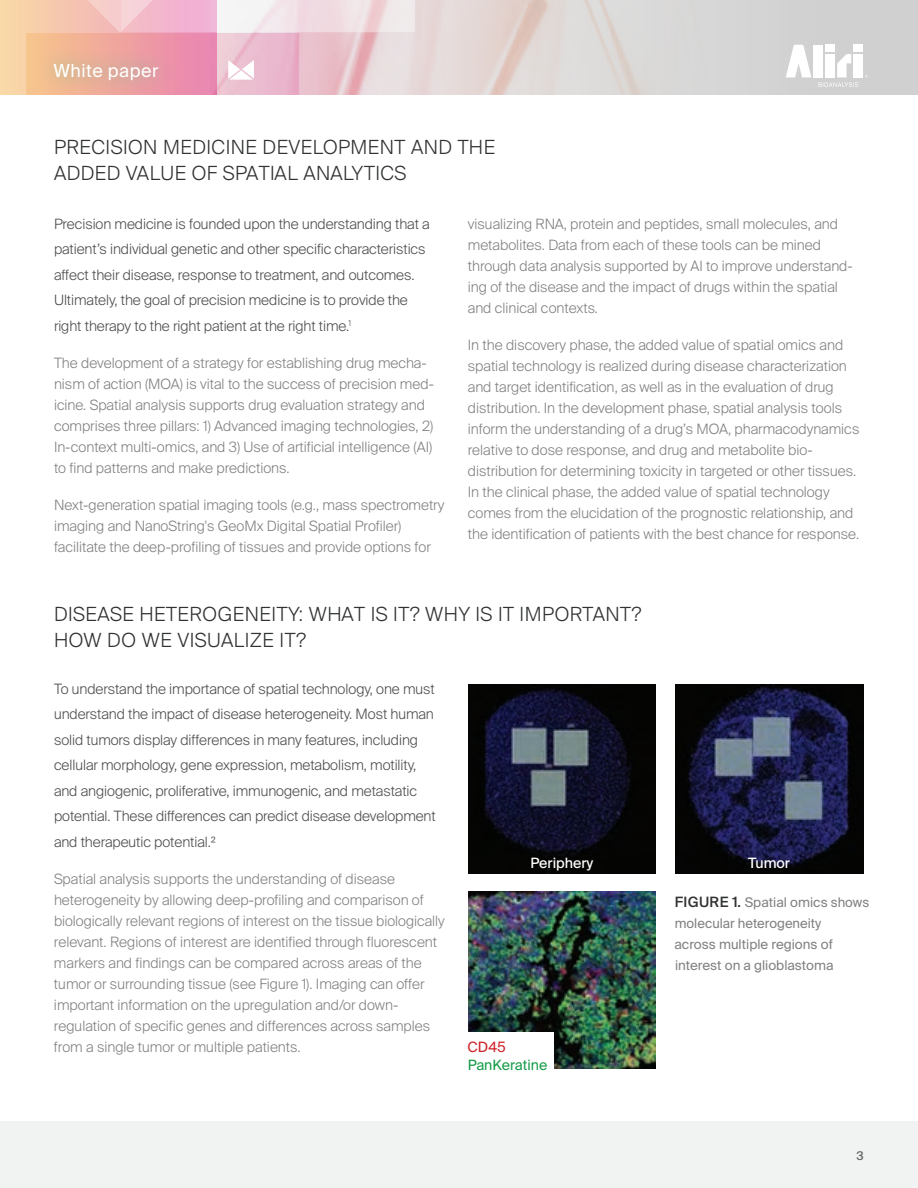
<style>
.page{position:relative;width:918px;height:1188px;background:#fff}
.page>*{position:absolute;margin:0;border:0;box-sizing:border-box;transform-origin:0 0}
.t1{font:22.5px "Suisse Intl";letter-spacing:.025em;color:#fff}
.t2{font:300 19.5px/25.5px "Suisse Intl";letter-spacing:.025em;color:#313232}
.t3{font:18px "Suisse Intl";letter-spacing:.025em;color:#fff}
.t4{font:300 14.25px/21px "Suisse Intl";color:#7f807f}
.t5{font:300 14.25px/25.5px "Suisse Intl";letter-spacing:-.005em;color:#4b4c4c}
.t6{font:14.25px "Suisse Intl";color:#fff}
.t7{font:14.25px "Suisse Intl";color:#169c48}
.t8{font:14.25px "Suisse Intl";color:#ce2026}
.t9{font:13.35px/21px "Suisse Intl";color:#7f807f}
.t10{font:500 12px "Suisse Intl";color:#666}
.s1{font-weight:500;font-size:14.25px;color:#313232}
</style>
<div class="page">
<div style="left:0;top:1121px;width:918px;height:67px;background:#f1f3f3"></div>
<img style="left:230px;top:0;width:688px;height:95px">
<div style="left:0;top:0;width:216px;height:95px;background:#f9d5a8"></div>
<svg style="left:26px;top:33px;width:272px;height:62px;background:#ecabb7"></svg>
<svg style="left:230px;top:0;width:185px;height:32px;fill:#f1e5e9"></svg>
<svg style="left:48px;top:0;width:182px;height:33px"></svg>
<div style="left:854px;top:54px;width:9px;height:23px;background:#fff"></div>
<svg style="left:786px;top:45px;width:25px;height:32px"></svg>
<div style="left:814px;top:45px;width:9px;height:32px;background:#fff"></div>
<svg style="left:818px;top:54px;width:40px;height:33px"></svg>
<div style="left:825px;top:45px;width:10px;height:7px;background:#fff"></div>
<div style="left:854px;top:45px;width:9px;height:7px;background:#fff"></div>
<div style="left:37px;top:46px;width:137px;height:50px;background:#6ec492;opacity:.8"></div>
<svg style="left:228px;top:60px;width:26px;height:20px"></svg>
<img style="left:468px;top:684px;width:188px;height:189px">
<img style="left:676px;top:684px;width:187px;height:189px">
<img style="left:468px;top:892px;width:188px;height:176px">
<div style="left:462px;top:1032px;width:92px;height:43px;background:#fff"></div>
<h1 class="t1" style="left:53px;top:57px;width:132px">White Paper</h1>
<p class="t3" style="left:54px;top:60px;width:107px">White paper</p>
<h2 class="t2" style="left:54px;top:135px;width:443px">PRECISION MEDICINE DEVELOPMENT AND THE<br>ADDED VALUE OF SPATIAL ANALYTICS</h2>
<p class="t5" style="left:54px;top:211px;width:377px">Precision medicine is founded upon the understanding that a patient’s individual genetic and other specific characteristics affect their disease, response to treatment, and outcomes.<br>Ultimately, the goal of precision medicine is to provide the right therapy to the right patient at the right time.<sup>1</sup></p>
<p class="t4" style="left:54px;top:353px;width:381px">The development of a strategy for establishing drug mecha&shy;nism of action (MOA) is vital to the success of precision med&shy;icine. Spatial analysis supports drug evaluation strategy and comprises three pillars: 1) Advanced imaging technologies, 2)<br>In-context multi-omics, and 3) Use of artificial intelligence (AI) to find patterns and make predictions.</p>
<p class="t4" style="left:54px;top:495px;width:392px">Next-generation spatial imaging tools (e.g., mass spectrometry imaging and NanoString's GeoMx Digital Spatial Profiler) facilitate the deep-profiling of tissues and provide options for</p>
<p class="t4" style="left:468px;top:213px;width:386px">visualizing RNA, protein and peptides, small molecules, and metabolites. Data from each of these tools can be mined through data analysis supported by AI to improve understand&shy;ing of the disease and the impact of drugs within the spatial and clinical contexts.</p>
<p class="t4" style="left:468px;top:335px;width:393px">In the discovery phase, the added value of spatial omics and spatial technology is realized during disease characterization and target identification, as well as in the evaluation of drug distribution. In the development phase, spatial analysis tools inform the understanding of a drug’s MOA, pharmacodynamics relative to dose response, and drug and metabolite bio&shy;distribution for determining toxicity in targeted or other tissues.<br>In the clinical phase, the added value of spatial technology comes from the elucidation of the prognostic relationship, and the identification of patients with the best chance for response.</p>
<h2 class="t2" style="left:54px;top:601px;width:589px">DISEASE HETEROGENEITY: WHAT IS IT? WHY IS IT IMPORTANT?<br>HOW DO WE VISUALIZE IT?</h2>
<p class="t5" style="left:54px;top:676px;width:383px">To understand the importance of spatial technology, one must understand the impact of disease heterogeneity. Most human solid tumors display differences in many features, including cellular morphology, gene expression, metabolism, motility, and angiogenic, proliferative, immunogenic, and metastatic potential. These differences can predict disease development and therapeutic potential.2</p>
<p class="t4" style="left:54px;top:868px;width:392px">Spatial analysis supports the understanding of disease heterogeneity by allowing deep-profiling and comparison of biologically relevant regions of interest on the tissue biologically relevant. Regions of interest are identified through fluorescent markers and findings can be compared across areas of the tumor or surrounding tissue (see Figure 1). Imaging can offer important information on the upregulation and/or down&shy;regulation of specific genes and differences across samples from a single tumor or multiple patients.</p>
<p class="t6" style="left:530px;top:854px;width:65px">Periphery</p>
<p class="t6" style="left:748px;top:854px;width:43px">Tumor</p>
<p class="t9" style="left:674px;top:892px;width:196px"><span class="s1">FIGURE 1.</span> Spatial omics shows molecular heterogeneity<br>across multiple regions of interest on a glioblastoma</p>
<p class="t8" style="left:468px;top:1038px;width:40px">CD45</p>
<p class="t7" style="left:468px;top:1056px;width:81px">PanKeratine</p>
<p class="t10" style="left:857px;top:1149px;width:9px">3</p>
</div>
